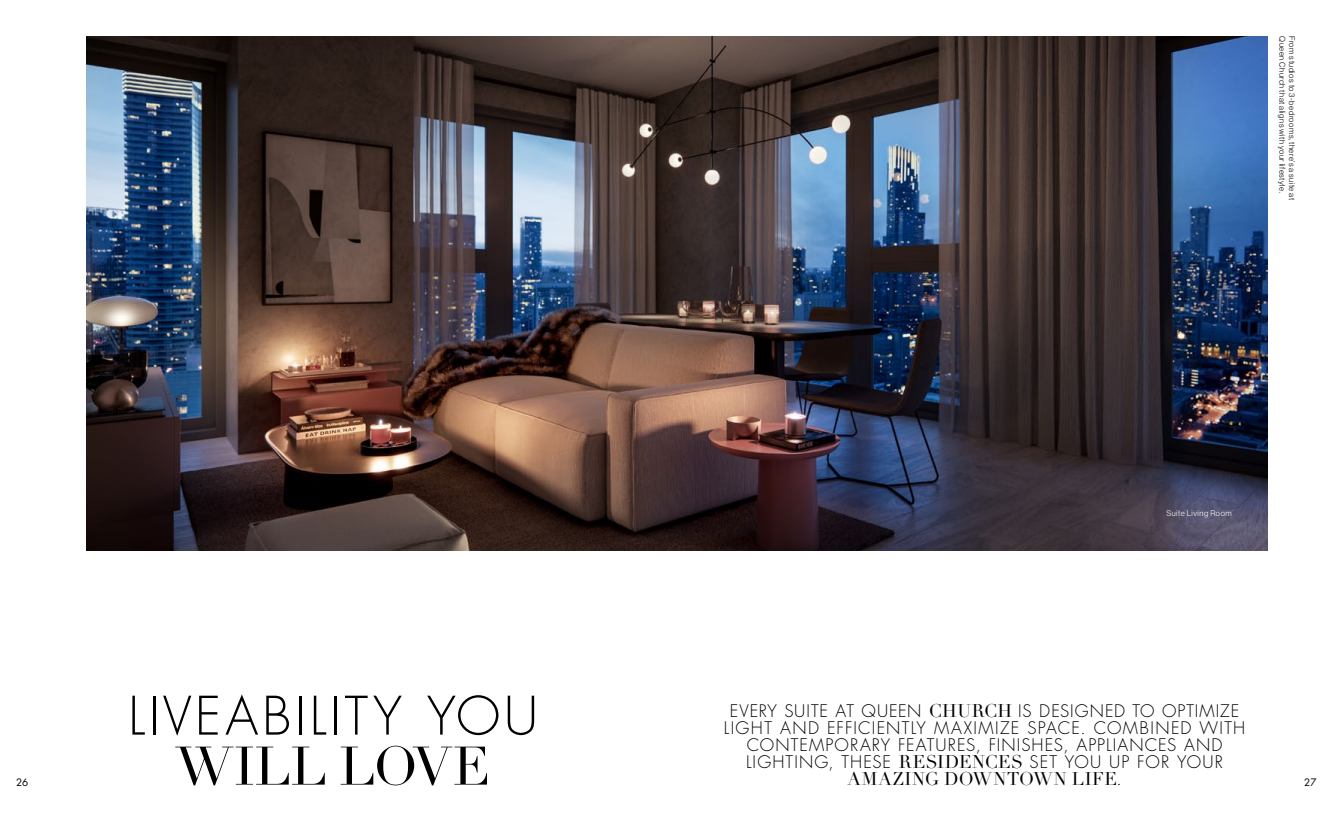
<style>
.page{position:relative;width:1332px;height:821px;background:#fff}
.page>*{position:absolute;margin:0;border:0;box-sizing:border-box;transform-origin:0 0}
.t1{font:53.3px "Didot";letter-spacing:-.005em;color:#000}
.t2{font:300 51.6px "Futura";letter-spacing:.07em;color:#000}
.t3{font:18px "Didot";letter-spacing:.03em;color:#000}
.t4{font:300 16.9px/16.9px "Futura";letter-spacing:.065em;color:#000;text-align:center}
.t5{font:10px "Futura";color:#000}
.t6{font:8px "N Haas Grotesk DS Pro 45 Lt";letter-spacing:.06em;color:#000}
.t7{font:8px "N Haas Grotesk DS Pro 45 Lt";letter-spacing:.065em;color:#fff}
.s1{font-family:"Didot";font-weight:400;font-size:18px}
.s2{font-family:"Futura";font-weight:300;font-size:16.9px}
</style>
<div class="page">
<img style="left:86px;top:36px;width:1181px;height:515px">
<p class="t6" style="left:1287px;top:36px;width:159px;rotate:90deg">Queen Church that aligns with your lifestyle.</p>
<p class="t6" style="left:1296px;top:36px;width:165px;rotate:90deg">From studios to 3-bedrooms, there’s a suite at</p>
<p class="t7" style="left:1166px;top:508px;width:67px">Suite Living Room</p>
<h2 class="t2" style="left:128px;top:683px;width:411px">LIVEABILITY YOU</h2>
<h1 class="t1" style="left:176px;top:734px;width:316px">WILL LOVE</h1>
<p class="t4" style="left:724px;top:703px;width:523px">EVERY SUITE AT QUEEN <span class="s1">CHURCH</span> IS DESIGNED TO OPTIMIZE LIGHT AND EFFICIENTLY MAXIMIZE SPACE. COMBINED WITH CONTEMPORARY FEATURES, FINISHES, APPLIANCES AND LIGHTING, THESE <span class="s1">RESIDENCES</span> SET YOU UP FOR YOUR</p>
<p class="t3" style="left:847px;top:768px;width:276px">AMAZING DOWNTOWN LIFE<span class="s2">.</span></p>
<p class="t5" style="left:16px;top:775px;width:14px">26</p>
<p class="t5" style="left:1304px;top:775px;width:14px">27</p>
</div>
